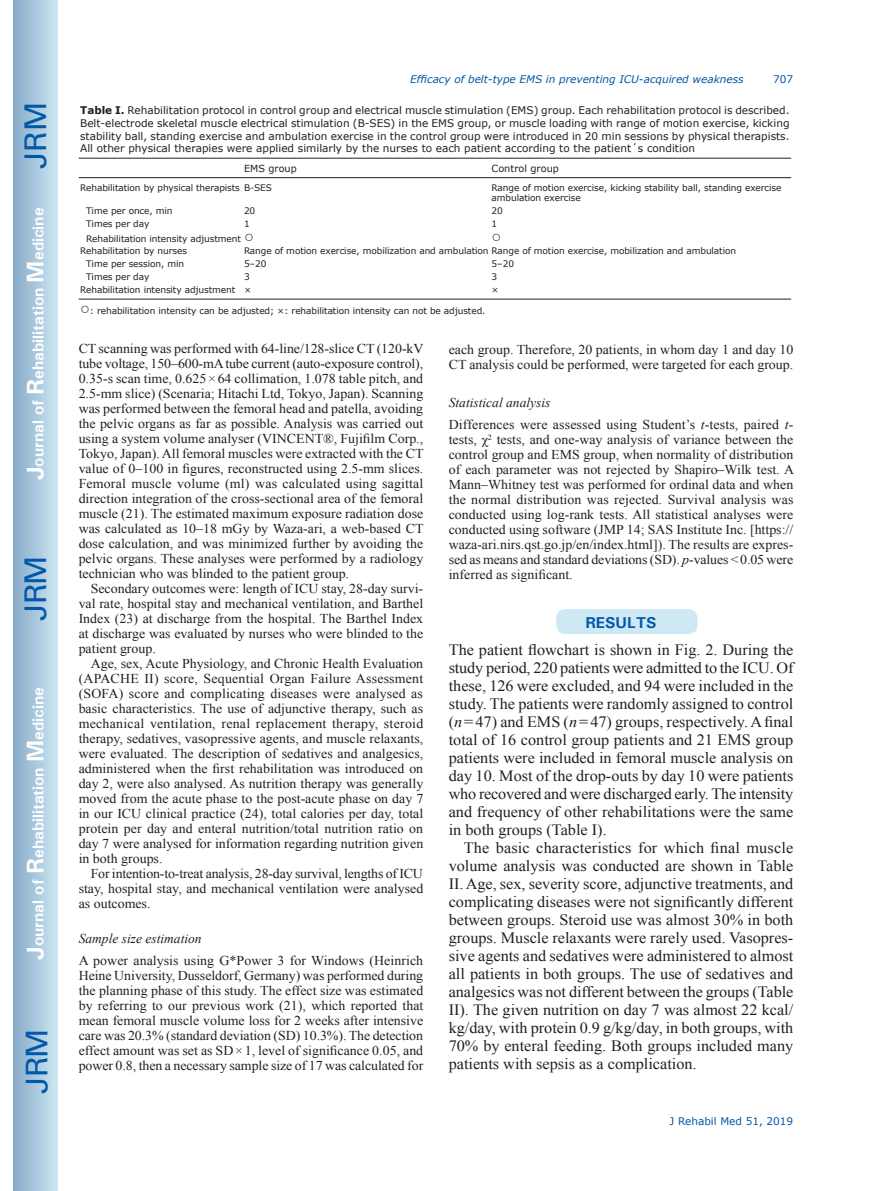
<style>
.page{position:relative;width:872px;height:1191px;background:#fff}
.page>*{position:absolute;margin:0;border:0;box-sizing:border-box;transform-origin:0 0}
.t1{font:30px "Univers";letter-spacing:-.03em;color:#0157a8}
.t2{font:16.5px "Times New Roman";color:#231f20}
.t3{font:15.75px/18px "Times New Roman";color:#231f20;text-align:justify}
.t4{font:700 15.75px "Univers";color:#fff}
.t5{font:700 15.75px "Univers";color:#0157a8}
.t6{font:13.5px/15px "Times New Roman";color:#231f20;text-align:justify}
.t7{font:italic 13.5px "Times New Roman";color:#231f20}
.t8{font:10.5px/12.6px "Verdana";color:#231f20;text-align:justify}
.t9{font:italic 10.5px "Verdana";color:#0157a8}
.t10{font:10.5px "Verdana";color:#0157a8}
.t11{font:9.75px "Verdana";color:#231f20}
.t12{font:9px/10.8px "Verdana";letter-spacing:-.01em;color:#231f20}
.s1{font-size:24px}
.s2{font-weight:700}
.s3{font-family:"Times New Roman";font-size:16.5px}
.s4{font-style:italic}
</style>
<div class="page">
<div style="left:14px;top:0;width:43px;height:1191px;background:linear-gradient(to right,#88acca,#cbe5f2)"></div>
<div style="left:555px;top:608px;width:143px;height:27px;background:#cee8f4;border-radius:10px"></div>
<div style="left:555px;top:607px;width:144px;height:28px;border:2px solid #fff;border-radius:10px"></div>
<hr style="left:79px;top:158px;width:163px;height:1px;background:#231f20">
<hr style="left:242px;top:158px;width:248px;height:1px;background:#231f20">
<hr style="left:490px;top:158px;width:301px;height:1px;background:#231f20">
<hr style="left:79px;top:177px;width:163px;height:1px;background:#231f20">
<hr style="left:242px;top:177px;width:248px;height:1px;background:#231f20">
<hr style="left:490px;top:177px;width:301px;height:1px;background:#231f20">
<hr style="left:79px;top:299px;width:163px;height:1px;background:#231f20">
<hr style="left:242px;top:299px;width:248px;height:1px;background:#231f20">
<hr style="left:490px;top:299px;width:301px;height:1px;background:#231f20">
<h1 class="t1" style="left:18px;top:169px;width:68px;rotate:-90deg">JRM</h1>
<p class="t4" style="left:28px;top:480px;width:274px;rotate:-90deg"><span class="s1">J</span>ournal of <span class="s1">R</span>ehabilitation <span class="s1">M</span>edicine</p>
<h1 class="t1" style="left:18px;top:620px;width:67px;rotate:-90deg">JRM</h1>
<p class="t4" style="left:28px;top:959px;width:274px;rotate:-90deg"><span class="s1">J</span>ournal of <span class="s1">R</span>ehabilitation <span class="s1">M</span>edicine</p>
<h1 class="t1" style="left:19px;top:1093px;width:67px;rotate:-90deg">JRM</h1>
<p class="t9" style="left:410px;top:72px;width:335px">Efficacy of belt-type EMS in preventing ICU-acquired weakness</p>
<p class="t10" style="left:773px;top:72px;width:22px">707</p>
<p class="t8" style="left:80px;top:104px;width:711px"><span class="s2">Table I.</span> Rehabilitation protocol in control group and electrical muscle stimulation (EMS) group. Each rehabilitation protocol is described.<br>Belt-electrode skeletal muscle electrical stimulation (B-SES) in the EMS group, or muscle loading with range of motion exercise, kicking stability ball, standing exercise and ambulation exercise in the control group were introduced in 20 min sessions by physical therapists.<br>All other physical therapies were applied similarly by the nurses to each patient according to the patient´s condition</p>
<p class="t11" style="left:244px;top:162px;width:54px">EMS group</p>
<p class="t11" style="left:491px;top:162px;width:69px">Control group</p>
<p class="t12" style="left:80px;top:182px;width:193px">Rehabilitation by physical therapists B-SES</p>
<p class="t12" style="left:491px;top:182px;width:291px">Range of motion exercise, kicking stability ball, standing exercise ambulation exercise</p>
<p class="t12" style="left:86px;top:206px;width:88px">Time per once, min</p>
<p class="t12" style="left:244px;top:206px;width:13px">20</p>
<p class="t12" style="left:491px;top:206px;width:13px">20</p>
<p class="t12" style="left:86px;top:218px;width:65px">Times per day</p>
<p class="t12" style="left:244px;top:218px;width:7px">1</p>
<p class="t12" style="left:491px;top:218px;width:7px">1</p>
<p class="t12" style="left:86px;top:233px;width:169px">Rehabilitation intensity adjustment <span class="s3">○</span></p>
<p class="t2" style="left:491px;top:225px;width:11px">○</p>
<p class="t12" style="left:80px;top:246px;width:108px">Rehabilitation by nurses</p>
<p class="t12" style="left:244px;top:246px;width:494px">Range of motion exercise, mobilization and ambulation Range of motion exercise, mobilization and ambulation</p>
<p class="t12" style="left:86px;top:259px;width:99px">Time per session, min</p>
<p class="t12" style="left:244px;top:259px;width:24px">5–20</p>
<p class="t12" style="left:491px;top:259px;width:24px">5–20</p>
<p class="t12" style="left:86px;top:272px;width:65px">Times per day</p>
<p class="t12" style="left:244px;top:272px;width:7px">3</p>
<p class="t12" style="left:491px;top:272px;width:7px">3</p>
<p class="t12" style="left:80px;top:284px;width:173px">Rehabilitation intensity adjustment ×</p>
<p class="t12" style="left:491px;top:284px;width:9px">×</p>
<p class="t12" style="left:80px;top:305px;width:407px"><span class="s3">○</span>: rehabilitation intensity can be adjusted; ×: rehabilitation intensity can not be adjusted.</p>
<p class="t6" style="left:79px;top:341px;width:346px">CT scanning was performed with 64-line/128-slice CT (120-kV tube voltage, 150–600-mA tube current (auto-exposure control), 0.35-s scan time, 0.625×64 collimation, 1.078 table pitch, and 2.5-mm slice) (Scenaria; Hitachi Ltd, Tokyo, Japan). Scanning was performed between the femoral head and patella, avoiding the pelvic organs as far as possible. Analysis was carried out using a system volume analyser (VINCENT®, Fujifilm Corp., Tokyo, Japan). All femoral muscles were extracted with the CT value of 0–100 in figures, reconstructed using 2.5-mm slices.<br>Femoral muscle volume (ml) was calculated using sagittal direction integration of the cross-sectional area of the femoral muscle (21). The estimated maximum exposure radiation dose was calculated as 10–18 mGy by Waza-ari, a web-based CT dose calculation, and was minimized further by avoiding the pelvic organs. These analyses were performed by a radiology technician who was blinded to the patient group.</p>
<p class="t6" style="left:79px;top:581px;width:346px;text-indent:12px">Secondary outcomes were: length of ICU stay, 28-day survi&shy;val rate, hospital stay and mechanical ventilation, and Barthel Index (23) at discharge from the hospital. The Barthel Index at discharge was evaluated by nurses who were blinded to the patient group.</p>
<p class="t6" style="left:79px;top:656px;width:346px;text-indent:12px">Age, sex, Acute Physiology, and Chronic Health Evaluation (APACHE II) score, Sequential Organ Failure Assessment (SOFA) score and complicating diseases were analysed as basic characteristics. The use of adjunctive therapy, such as mechanical ventilation, renal replacement therapy, steroid therapy, sedatives, vasopressive agents, and muscle relaxants, were evaluated. The description of sedatives and analgesics, administered when the first rehabilitation was introduced on day 2, were also analysed. As nutrition therapy was generally moved from the acute phase to the post-acute phase on day 7 in our ICU clinical practice (24), total calories per day, total protein per day and enteral nutrition/total nutrition ratio on day 7 were analysed for information regarding nutrition given in both groups.</p>
<p class="t6" style="left:79px;top:866px;width:346px;text-indent:12px">For intention-to-treat analysis, 28-day survival, lengths of ICU stay, hospital stay, and mechanical ventilation were analysed as outcomes.</p>
<p class="t7" style="left:79px;top:928px;width:124px">Sample size estimation</p>
<p class="t6" style="left:79px;top:953px;width:346px">A power analysis using G*Power 3 for Windows (Heinrich Heine University, Dusseldorf, Germany) was performed during the planning phase of this study. The effect size was estimated by referring to our previous work (21), which reported that mean femoral muscle volume loss for 2 weeks after intensive care was 20.3% (standard deviation (SD) 10.3%). The detection effect amount was set as SD×1, level of significance 0.05, and power 0.8, then a necessary sample size of 17 was calculated for</p>
<p class="t6" style="left:449px;top:342px;width:346px">each group. Therefore, 20 patients, in whom day 1 and day 10<br>CT analysis could be performed, were targeted for each group.</p>
<p class="t6" style="left:449px;top:391px;width:346px;line-height:22.5px"><span class="s4">Statistical analysis<br></span>Differences were assessed using Student’s <span class="s4">t</span>-tests, paired <span class="s4">t</span>-</p>
<p class="t6" style="left:449px;top:432px;width:347px">tests, χ<sup>2</sup> tests, and one-way analysis of variance between the control group and EMS group, when normality of distribution of each parameter was not rejected by Shapiro–Wilk test. A Mann–Whitney test was performed for ordinal data and when the normal distribution was rejected. Survival analysis was conducted using log-rank tests. All statistical analyses were conducted using software (JMP 14; SAS Institute Inc. [https:// waza-ari.nirs.qst.go.jp/en/index.html]). The results are expres&shy;sed as means and standard deviations (SD). <span class="s4">p</span>-values &lt;0.05 were inferred as significant.</p>
<p class="t5" style="left:585px;top:613px;width:73px">RESULTS</p>
<p class="t3" style="left:449px;top:641px;width:346px">The patient flowchart is shown in Fig. 2. During the study period, 220 patients were admitted to the ICU. Of these, 126 were excluded, and 94 were included in the study. The patients were randomly assigned to control (<span class="s4">n</span>=47) and EMS (<span class="s4">n</span>=47) groups, respectively. A final total of 16 control group patients and 21 EMS group patients were included in femoral muscle analysis on day 10. Most of the drop-outs by day 10 were patients who recovered and were discharged early. The intensity and frequency of other rehabilitations were the same in both groups (Table I).</p>
<p class="t3" style="left:449px;top:839px;width:346px;text-indent:15px">The basic characteristics for which final muscle volume analysis was conducted are shown in Table II. Age, sex, severity score, adjunctive treatments, and complicating diseases were not significantly different between groups. Steroid use was almost 30% in both groups. Muscle relaxants were rarely used. Vasopres&shy;sive agents and sedatives were administered to almost all patients in both groups. The use of sedatives and analgesics was not different between the groups (Table II). The given nutrition on day 7 was almost 22 kcal/ kg/day, with protein 0.9 g/kg/day, in both groups, with 70% by enteral feeding. Both groups included many patients with sepsis as a complication.</p>
<p class="t10" style="left:669px;top:1114px;width:125px">J Rehabil Med 51, 2019</p>
</div>
